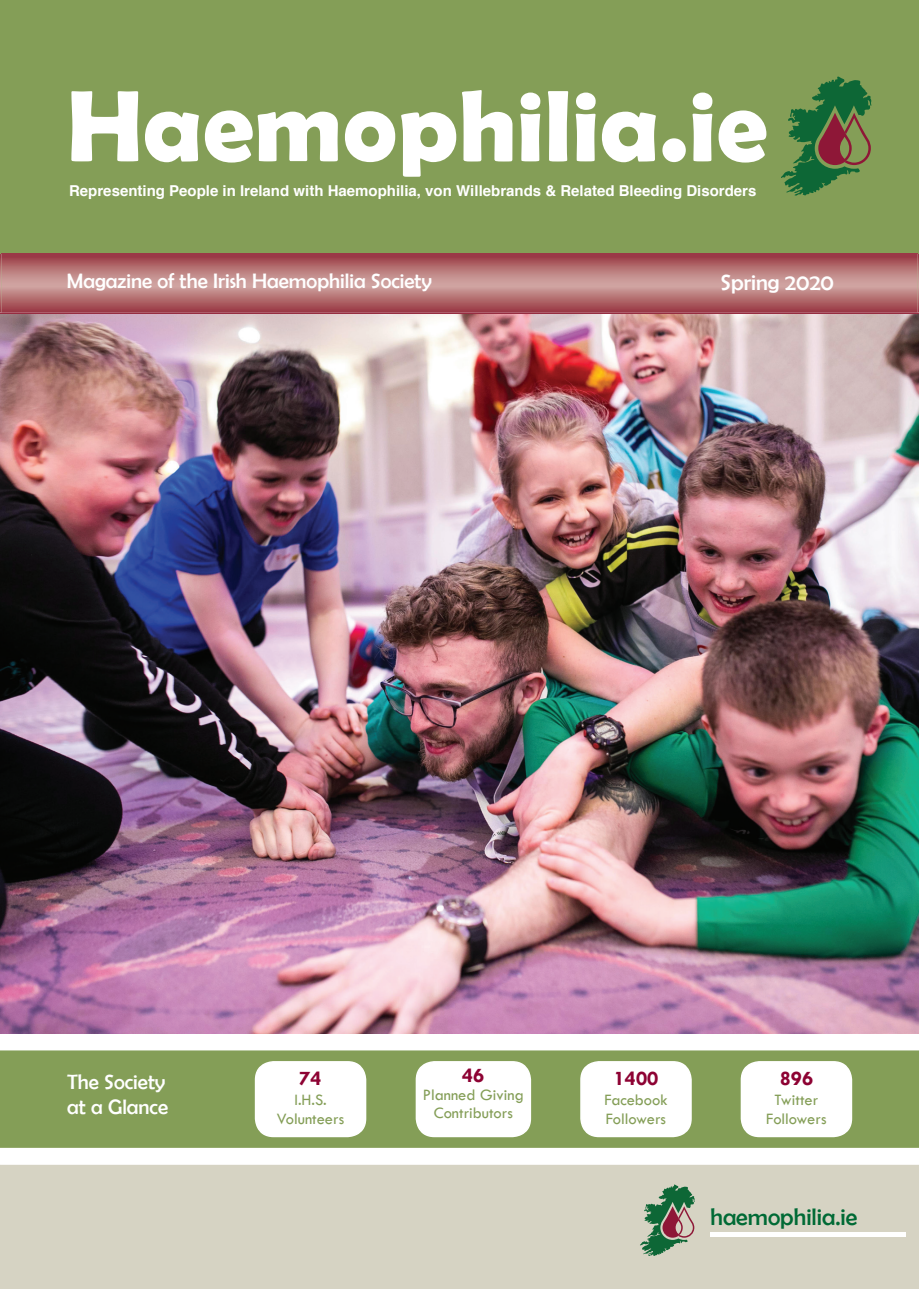
<style>
.page{position:relative;width:919px;height:1289px;background:#fff}
.page>*{position:absolute;margin:0;border:0;box-sizing:border-box;transform-origin:0 0}
.t1{font:700 102px "Berlin Sans FB Demi";color:#fff}
.t2{font:24px "Berlin Sans FB";color:#006a35}
.t3{font:22.5px "Berlin Sans FB";color:#fff}
.t4{font:21px/25.2px "Berlin Sans FB";color:#fff}
.t5{font:700 21px "Tw Cen";color:#8d0233}
.t6{font:16.5px/19.8px "Tw Cen";color:#849e57;text-align:center}
.t7{font:700 15px "Helvetica";color:#fff}
</style>
<div class="page">
<div style="left:0;top:1164px;width:918px;height:124px;background:#d6d3c3"></div>
<div style="left:0;top:1050px;width:918px;height:97px;background:#849e57"></div>
<svg style="left:0;top:1033px;width:918px;height:1px"></svg>
<svg style="left:0;top:1147px;width:918px;height:1px"></svg>
<div style="left:0;top:0;width:918px;height:254px;background:#849e57"></div>
<div style="left:255px;top:1061px;width:111px;height:76px;background:#fff"></div>
<div style="left:415px;top:1061px;width:116px;height:76px;background:#fff"></div>
<div style="left:580px;top:1061px;width:111px;height:76px;background:#fff"></div>
<div style="left:740px;top:1061px;width:112px;height:76px;background:#fff"></div>
<svg style="left:0;top:254px;width:918px;height:59px;background:#b57073"></svg>
<svg style="left:0;top:313px;width:918px;height:1px"></svg>
<div style="left:710px;top:1231px;width:196px;height:5px;background:#fff"></div>
<svg style="left:639px;top:1184px;width:55px;height:72px;background:#84977f"></svg>
<svg style="left:780px;top:76px;width:91px;height:120px;background:#597b47"></svg>
<img style="left:0;top:314px;width:918px;height:719px">
<h1 class="t1" style="left:67px;top:67px;width:702px">Haemophilia.ie</h1>
<p class="t7" style="left:69px;top:181px;width:688px">Representing People in Ireland with Haemophilia, von Willebrands &amp; Related Bleeding Disorders</p>
<h3 class="t4" style="left:67px;top:268px;width:366px">Magazine of the Irish Haemophilia Society</h3>
<h3 class="t3" style="left:720px;top:269px;width:115px">Spring 2020</h3>
<h3 class="t4" style="left:67px;top:1069px;width:102px">The Society at a Glance</h3>
<h3 class="t5" style="left:299px;top:1065px;width:24px">74</h3>
<p class="t6" style="left:277px;top:1089px;width:69px">I.H.S.<br>Volunteers</p>
<h3 class="t5" style="left:462px;top:1062px;width:24px">46</h3>
<p class="t6" style="left:423px;top:1085px;width:102px;line-height:18px">Planned Giving<br>Contributors</p>
<h3 class="t5" style="left:613px;top:1065px;width:46px">1400</h3>
<p class="t6" style="left:604px;top:1089px;width:65px;text-align:left">Facebook<br>Followers</p>
<h3 class="t5" style="left:779px;top:1065px;width:35px">896</h3>
<p class="t6" style="left:766px;top:1089px;width:62px">Twitter<br>Followers</p>
<h2 class="t2" style="left:710px;top:1203px;width:148px">haemophilia.ie</h2>
</div>
